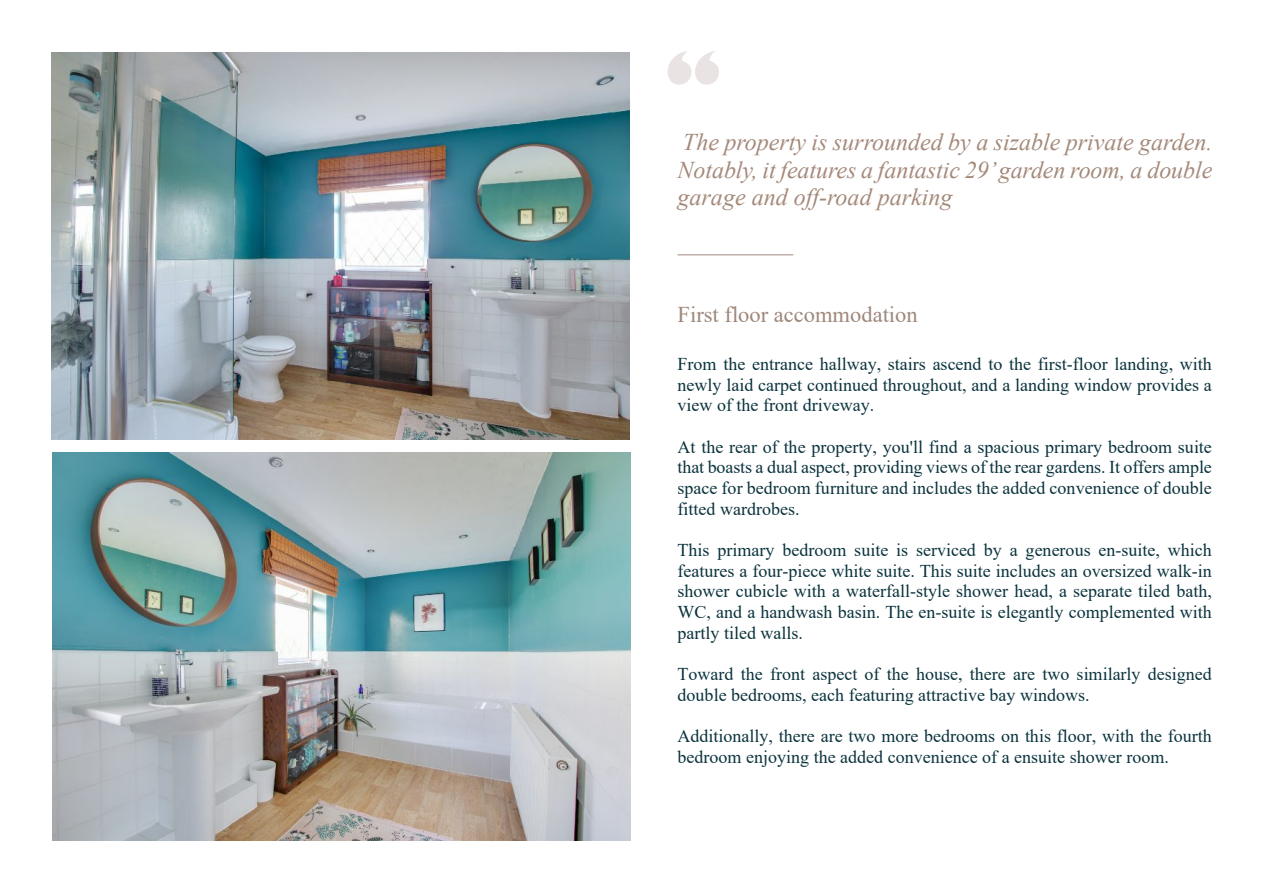
<style>
.page{position:relative;width:1263px;height:893px;background:#fff}
.page>*{position:absolute;margin:0;border:0;box-sizing:border-box;transform-origin:0 0}
.t1{font:italic 24px/27.6px "Times New Roman";color:#a4897a;text-align:justify}
.t2{font:22.5px "Times New Roman";color:#9e887b}
.t3{font:18px/20.7px "Times New Roman";color:#0b333d;text-align:justify}
</style>
<div class="page">
<hr style="left:677px;top:254px;width:116px;height:1px;background:#9e887b">
<svg style="left:667px;top:51px;width:52px;height:34px"></svg>
<img style="left:52px;top:52px;width:578px;height:388px">
<img style="left:52px;top:453px;width:579px;height:387px">
<h1 class="t1" style="left:677px;top:131px;width:536px">The property is surrounded by a sizable private garden.<br>Notably, it features a fantastic 29’ garden room, a double garage and off-road parking</h1>
<p class="t2" style="left:677px;top:307px;width:242px">First floor accommodation</p>
<p class="t3" style="left:677px;top:355px;width:536px">From the entrance hallway, stairs ascend to the first-floor landing, with newly laid carpet continued throughout, and a landing window provides a view of the front driveway.</p>
<p class="t3" style="left:677px;top:438px;width:536px">At the rear of the property, you'll find a spacious primary bedroom suite that boasts a dual aspect, providing views of the rear gardens. It offers ample space for bedroom furniture and includes the added convenience of double fitted wardrobes.</p>
<p class="t3" style="left:677px;top:541px;width:536px">This primary bedroom suite is serviced by a generous en-suite, which features a four-piece white suite. This suite includes an oversized walk-in shower cubicle with a waterfall-style shower head, a separate tiled bath, WC, and a handwash basin. The en-suite is elegantly complemented with partly tiled walls.</p>
<p class="t3" style="left:677px;top:666px;width:536px">Toward the front aspect of the house, there are two similarly designed double bedrooms, each featuring attractive bay windows.</p>
<p class="t3" style="left:677px;top:728px;width:536px">Additionally, there are two more bedrooms on this floor, with the fourth bedroom enjoying the added convenience of a ensuite shower room.</p>
</div>
